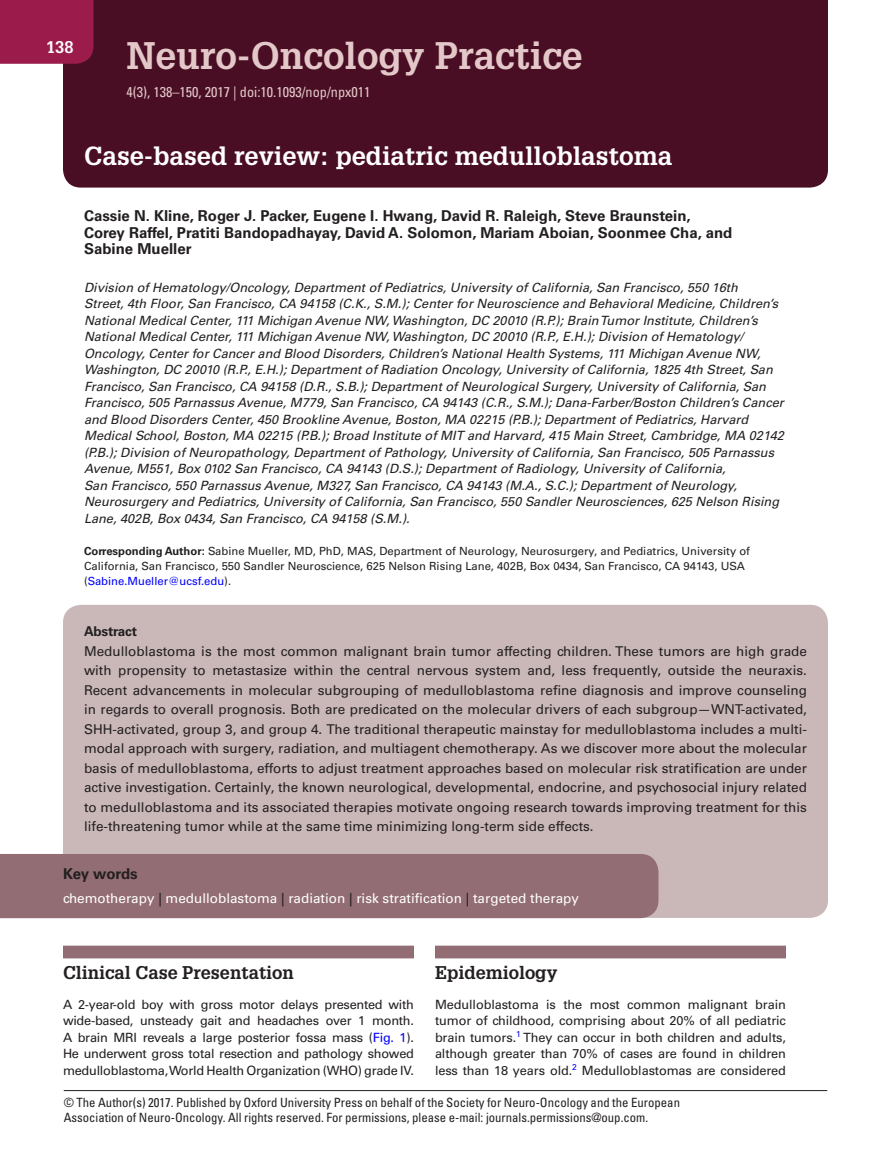
<style>
.page{position:relative;width:891px;height:1175px;background:#fff}
.page>*{position:absolute;margin:0;border:0;box-sizing:border-box;transform-origin:0 0}
.t1{font:700 37.5px "Glypha LT Std";color:#e4c8c9}
.t2{font:700 25.5px "Glypha LT Std";color:#fff}
.t3{font:700 18px "Glypha LT Std";color:#231f20}
.t4{font:700 16.5px "Glypha LT Std";color:#fff}
.t5{font:700 15px/16.5px "Univers LT Std";color:#231f20}
.t6{font:condensed 14.25px "Univers LT Std";color:#e4c8c9}
.t7{font:13.5px/19.5px "Univers LT Std";color:#231f20;text-align:justify}
.t8{font:13.5px "Univers LT Std";color:#fff}
.t9{font:700 13.5px "Univers LT Std";letter-spacing:-.015em;color:#231f20}
.t10{font:italic 12.75px/16.5px "Univers LT Std";color:#231f20}
.t11{font:12.75px/16.5px "Univers LT Std";letter-spacing:-.02em;color:#231f20;text-align:justify}
.t12{font:condensed 12.75px/15px "Univers LT Std";color:#231f20}
.t13{font:11.25px/15px "Univers LT Std";color:#231f20}
.s1{font-weight:700}
.s2{color:#00f}
.s3{color:#231f20}
</style>
<div class="page">
<hr style="left:64px;top:1090px;width:763px;height:1px;background:#231f20">
<div style="left:63px;top:0;width:765px;height:188px;background:#490e24"></div>
<div style="left:63px;top:945px;width:351px;height:13px;background:#926d73"></div>
<div style="left:435px;top:945px;width:351px;height:13px;background:#926d73"></div>
<div style="left:63px;top:605px;width:765px;height:313px;background:#cab8b9;border-radius:18px"></div>
<div style="left:0;top:854px;width:658px;height:64px;background:#926d73"></div>
<div style="left:0;top:0;width:94px;height:64px;background:#9b1c4b"></div>
<p class="t4" style="left:46px;top:37px;width:29px">138</p>
<h1 class="t1" style="left:126px;top:32px;width:458px">Neuro-Oncology Practice</h1>
<p class="t6" style="left:126px;top:83px;width:246px">4(3), 138–150, 2017 | doi:10.1093/nop/npx011</p>
<h2 class="t2" style="left:84px;top:140px;width:590px">Case-based review: pediatric medulloblastoma</h2>
<p class="t5" style="left:84px;top:208px;width:650px">Cassie N. Kline, Roger J. Packer, Eugene I. Hwang, David R. Raleigh, Steve Braunstein,<br>Corey Raffel, Pratiti Bandopadhayay, David A. Solomon, Mariam Aboian, Soonmee Cha, and<br>Sabine Mueller</p>
<p class="t10" style="left:84px;top:279px;width:701px">Division of Hematology/Oncology, Department of Pediatrics, University of California, San Francisco, 550 16th<br>Street, 4th Floor, San Francisco, CA 94158 (C.K., S.M.); Center for Neuroscience and Behavioral Medicine, Children’s National Medical Center, 111 Michigan Avenue NW, Washington, DC 20010 (R.P.); Brain Tumor Institute, Children’s National Medical Center, 111 Michigan Avenue NW, Washington, DC 20010 (R.P., E.H.); Division of Hematology/ Oncology, Center for Cancer and Blood Disorders, Children’s National Health Systems, 111 Michigan Avenue NW, Washington, DC 20010 (R.P., E.H.); Department of Radiation Oncology, University of California, 1825 4th Street, San Francisco, San Francisco, CA 94158 (D.R., S.B.); Department of Neurological Surgery, University of California, San Francisco, 505 Parnassus Avenue, M779, San Francisco, CA 94143 (C.R., S.M.); Dana-Farber/Boston Children’s Cancer and Blood Disorders Center, 450 Brookline Avenue, Boston, MA 02215 (P.B.); Department of Pediatrics, Harvard Medical School, Boston, MA 02215 (P.B.); Broad Institute of MIT and Harvard, 415 Main Street, Cambridge, MA 02142 (P.B.); Division of Neuropathology, Department of Pathology, University of California, San Francisco, 505 Parnassus Avenue, M551, Box 0102 San Francisco, CA 94143 (D.S.); Department of Radiology, University of California,<br>San Francisco, 550 Parnassus Avenue, M327, San Francisco, CA 94143 (M.A., S.C.); Department of Neurology, Neurosurgery and Pediatrics, University of California, San Francisco, 550 Sandler Neurosciences, 625 Nelson Rising Lane, 402B, Box 0434, San Francisco, CA 94158 (S.M.).</p>
<p class="t13" style="left:84px;top:543px;width:668px"><span class="s1">Corresponding Author:</span> Sabine Mueller, MD, PhD, MAS, Department of Neurology, Neurosurgery, and Pediatrics, University of<br>California, San Francisco, 550 Sandler Neuroscience, 625 Nelson Rising Lane, 402B, Box 0434, San Francisco, CA 94143, USA (<span class="s2">Sabine.Mueller@ucsf.edu</span>).</p>
<p class="t9" style="left:84px;top:623px;width:55px">Abstract</p>
<p class="t7" style="left:84px;top:641px;width:725px">Medulloblastoma is the most common malignant brain tumor affecting children. These tumors are high grade with propensity to metastasize within the central nervous system and, less frequently, outside the neuraxis.<br>Recent advancements in molecular subgrouping of medulloblastoma refine diagnosis and improve counseling in regards to overall prognosis. Both are predicated on the molecular drivers of each subgroup—WNT-activated, SHH-activated, group 3, and group 4. The traditional therapeutic mainstay for medulloblastoma includes a multi&shy;modal approach with surgery, radiation, and multiagent chemotherapy. As we discover more about the molecular basis of medulloblastoma, efforts to adjust treatment approaches based on molecular risk stratification are under active investigation. Certainly, the known neurological, developmental, endocrine, and psychosocial injury related to medulloblastoma and its associated therapies motivate ongoing research towards improving treatment for this life-threatening tumor while at the same time minimizing long-term side effects.</p>
<p class="t5" style="left:63px;top:865px;width:76px">Key words</p>
<p class="t8" style="left:63px;top:890px;width:517px">chemotherapy <span class="s3">|</span> medulloblastoma <span class="s3">|</span> radiation <span class="s3">|</span> risk stratification <span class="s3">|</span> targeted therapy</p>
<h3 class="t3" style="left:63px;top:961px;width:232px">Clinical Case Presentation</h3>
<p class="t11" style="left:63px;top:996px;width:353px">A 2-year-old boy with gross motor delays presented with wide-based, unsteady gait and headaches over 1 month.<br>A brain MRI reveals a large posterior fossa mass (<span class="s2">Fig. 1</span>).<br>He underwent gross total resection and pathology showed medulloblastoma, World Health Organization (WHO) grade IV.</p>
<h3 class="t3" style="left:435px;top:961px;width:124px">Epidemiology</h3>
<p class="t11" style="left:435px;top:996px;width:353px">Medulloblastoma is the most common malignant brain tumor of childhood, comprising about 20% of all pediatric brain tumors.<sup>1</sup> They can occur in both children and adults, although greater than 70% of cases are found in children less than 18 years old.<sup>2</sup> Medulloblastomas are considered</p>
<p class="t12" style="left:64px;top:1095px;width:618px">© The Author(s) 2017. Published by Oxford University Press on behalf of the Society for Neuro-Oncology and the European<br>Association of Neuro-Oncology. All rights reserved. For permissions, please e-mail: journals.permissions@oup.com.</p>
</div>
